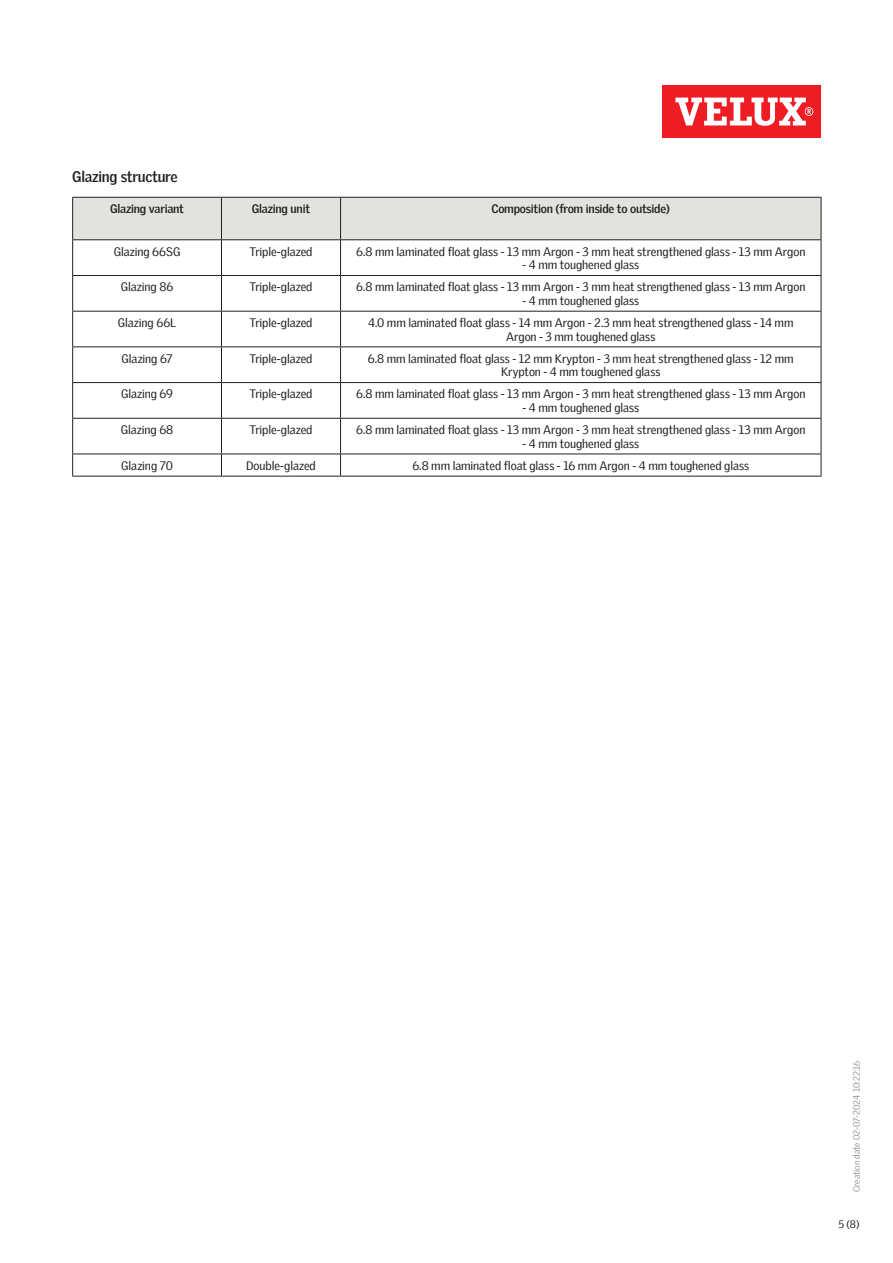
<style>
.page{position:relative;width:893px;height:1263px;background:#fff}
.page>*{position:absolute;margin:0;border:0;box-sizing:border-box;transform-origin:0 0}
.Body_Heading{font:700 15px "Velux Gothic";letter-spacing:-.02em;color:#231f20}
.TableText{font:12px/13.5px "Velux Gothic";letter-spacing:-.005em;color:#231f20;text-align:center}
.TableHeader{font:700 12px "Velux Gothic";letter-spacing:-.02em;color:#231f20}
.t1{font:10.5px "Velux Gothic";color:#231f20}
.t2{font:300 9px "Velux Gothic";color:#7c7e81}
</style>
<div class="page">
<div style="left:662px;top:85px;width:159px;height:53px;background:#ee1d23"></div>
<svg style="left:675px;top:98px;width:138px;height:28px"></svg>
<div style="left:73px;top:198px;width:748px;height:41px;background:#e2e2de"></div>
<hr style="left:72px;top:197px;width:149px;height:1px;background:#231f20">
<hr style="left:72px;top:198px;width:1px;height:41px;background:#231f20">
<hr style="left:221px;top:197px;width:120px;height:1px;background:#231f20">
<hr style="left:221px;top:198px;width:1px;height:41px;background:#231f20">
<hr style="left:341px;top:197px;width:480px;height:1px;background:#231f20">
<hr style="left:340px;top:198px;width:1px;height:41px;background:#231f20">
<hr style="left:821px;top:198px;width:1px;height:41px;background:#231f20">
<hr style="left:72px;top:239px;width:149px;height:1px;background:#231f20">
<hr style="left:72px;top:240px;width:1px;height:35px;background:#231f20">
<hr style="left:221px;top:239px;width:120px;height:1px;background:#231f20">
<hr style="left:221px;top:240px;width:1px;height:35px;background:#231f20">
<hr style="left:341px;top:239px;width:480px;height:1px;background:#231f20">
<hr style="left:340px;top:240px;width:1px;height:35px;background:#231f20">
<hr style="left:821px;top:240px;width:1px;height:35px;background:#231f20">
<hr style="left:72px;top:275px;width:149px;height:1px;background:#231f20">
<hr style="left:72px;top:276px;width:1px;height:35px;background:#231f20">
<hr style="left:221px;top:275px;width:120px;height:1px;background:#231f20">
<hr style="left:221px;top:276px;width:1px;height:35px;background:#231f20">
<hr style="left:341px;top:275px;width:480px;height:1px;background:#231f20">
<hr style="left:340px;top:276px;width:1px;height:35px;background:#231f20">
<hr style="left:821px;top:276px;width:1px;height:35px;background:#231f20">
<hr style="left:72px;top:311px;width:149px;height:1px;background:#231f20">
<hr style="left:72px;top:312px;width:1px;height:34px;background:#231f20">
<hr style="left:221px;top:311px;width:120px;height:1px;background:#231f20">
<hr style="left:221px;top:312px;width:1px;height:34px;background:#231f20">
<hr style="left:341px;top:311px;width:480px;height:1px;background:#231f20">
<hr style="left:340px;top:312px;width:1px;height:34px;background:#231f20">
<hr style="left:821px;top:312px;width:1px;height:34px;background:#231f20">
<hr style="left:72px;top:346px;width:149px;height:1px;background:#231f20">
<hr style="left:72px;top:347px;width:1px;height:35px;background:#231f20">
<hr style="left:221px;top:346px;width:120px;height:1px;background:#231f20">
<hr style="left:221px;top:347px;width:1px;height:35px;background:#231f20">
<hr style="left:341px;top:346px;width:480px;height:1px;background:#231f20">
<hr style="left:340px;top:347px;width:1px;height:35px;background:#231f20">
<hr style="left:821px;top:347px;width:1px;height:35px;background:#231f20">
<hr style="left:72px;top:382px;width:149px;height:1px;background:#231f20">
<hr style="left:72px;top:383px;width:1px;height:35px;background:#231f20">
<hr style="left:221px;top:382px;width:120px;height:1px;background:#231f20">
<hr style="left:221px;top:383px;width:1px;height:35px;background:#231f20">
<hr style="left:341px;top:382px;width:480px;height:1px;background:#231f20">
<hr style="left:340px;top:383px;width:1px;height:35px;background:#231f20">
<hr style="left:821px;top:383px;width:1px;height:35px;background:#231f20">
<hr style="left:72px;top:418px;width:149px;height:1px;background:#231f20">
<hr style="left:72px;top:419px;width:1px;height:35px;background:#231f20">
<hr style="left:221px;top:418px;width:120px;height:1px;background:#231f20">
<hr style="left:221px;top:419px;width:1px;height:35px;background:#231f20">
<hr style="left:341px;top:418px;width:480px;height:1px;background:#231f20">
<hr style="left:340px;top:419px;width:1px;height:35px;background:#231f20">
<hr style="left:821px;top:419px;width:1px;height:35px;background:#231f20">
<hr style="left:72px;top:454px;width:149px;height:1px;background:#231f20">
<svg style="left:72px;top:454px;width:1px;height:22px"></svg>
<hr style="left:72px;top:476px;width:149px;height:1px;background:#231f20">
<hr style="left:221px;top:454px;width:120px;height:1px;background:#231f20">
<svg style="left:221px;top:454px;width:1px;height:22px"></svg>
<hr style="left:221px;top:476px;width:120px;height:1px;background:#231f20">
<hr style="left:341px;top:454px;width:480px;height:1px;background:#231f20">
<svg style="left:340px;top:454px;width:1px;height:22px"></svg>
<svg style="left:821px;top:454px;width:1px;height:22px"></svg>
<hr style="left:341px;top:476px;width:480px;height:1px;background:#231f20">
<p class="Body_Heading" style="left:72px;top:165px;width:107px">Glazing structure</p>
<p class="TableHeader" style="left:110px;top:200px;width:75px">Glazing variant</p>
<p class="TableHeader" style="left:252px;top:200px;width:60px">Glazing unit</p>
<p class="TableHeader" style="left:491px;top:200px;width:180px">Composition (from inside to outside)</p>
<p class="TableText" style="left:114px;top:243px;width:68px">Glazing 66SG</p>
<p class="TableText" style="left:249px;top:243px;width:65px">Triple-glazed</p>
<p class="TableText" style="left:356px;top:243px;width:451px">6.8 mm laminated float glass - 13 mm Argon - 3 mm heat strengthened glass - 13 mm Argon</p>
<p class="TableText" style="left:522px;top:257px;width:118px">- 4 mm toughened glass</p>
<p class="TableText" style="left:121px;top:279px;width:54px">Glazing 86</p>
<p class="TableText" style="left:249px;top:279px;width:65px">Triple-glazed</p>
<p class="TableText" style="left:356px;top:279px;width:451px">6.8 mm laminated float glass - 13 mm Argon - 3 mm heat strengthened glass - 13 mm Argon</p>
<p class="TableText" style="left:522px;top:293px;width:118px">- 4 mm toughened glass</p>
<p class="TableText" style="left:118px;top:315px;width:60px">Glazing 66L</p>
<p class="TableText" style="left:249px;top:315px;width:65px">Triple-glazed</p>
<p class="TableText" style="left:368px;top:315px;width:427px">4.0 mm laminated float glass - 14 mm Argon - 2.3 mm heat strengthened glass - 14 mm<br>Argon - 3 mm toughened glass</p>
<p class="TableText" style="left:122px;top:350px;width:52px">Glazing 67</p>
<p class="TableText" style="left:249px;top:350px;width:65px">Triple-glazed</p>
<p class="TableText" style="left:368px;top:350px;width:427px">6.8 mm laminated float glass - 12 mm Krypton - 3 mm heat strengthened glass - 12 mm<br>Krypton - 4 mm toughened glass</p>
<p class="TableText" style="left:121px;top:386px;width:54px">Glazing 69</p>
<p class="TableText" style="left:249px;top:386px;width:65px">Triple-glazed</p>
<p class="TableText" style="left:356px;top:386px;width:451px">6.8 mm laminated float glass - 13 mm Argon - 3 mm heat strengthened glass - 13 mm Argon</p>
<p class="TableText" style="left:522px;top:400px;width:118px">- 4 mm toughened glass</p>
<p class="TableText" style="left:121px;top:422px;width:54px">Glazing 68</p>
<p class="TableText" style="left:249px;top:422px;width:65px">Triple-glazed</p>
<p class="TableText" style="left:356px;top:422px;width:451px">6.8 mm laminated float glass - 13 mm Argon - 3 mm heat strengthened glass - 13 mm Argon</p>
<p class="TableText" style="left:522px;top:435px;width:118px">- 4 mm toughened glass</p>
<p class="TableText" style="left:121px;top:458px;width:53px">Glazing 70</p>
<p class="TableText" style="left:246px;top:458px;width:71px">Double-glazed</p>
<p class="TableText" style="left:412px;top:458px;width:338px">6.8 mm laminated float glass - 16 mm Argon - 4 mm toughened glass</p>
<p class="t2" style="left:850px;top:1192px;width:133px;rotate:-90deg">Creation date 02-07-2024 10:22:16</p>
<p class="t1" style="left:838px;top:1216px;width:23px">5 (8)</p>
</div>
